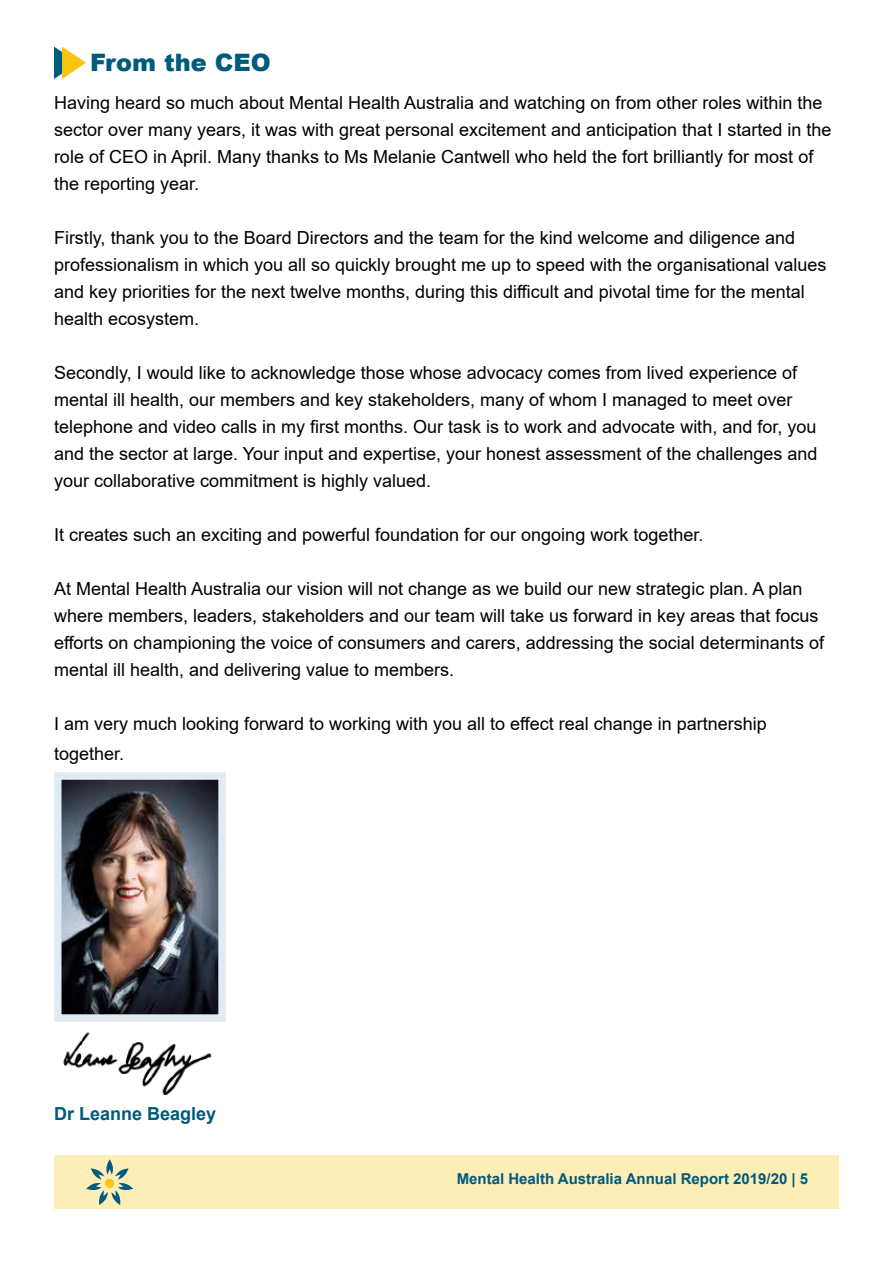
<style>
.page{position:relative;width:893px;height:1263px;background:#fff}
.page>*{position:absolute;margin:0;border:0;box-sizing:border-box;transform-origin:0 0}
.t1{font:900 24px "Arial";color:#005a7c}
.t2{font:18px/27px "Arial";color:#000}
.t3{font:700 18px "Arial";color:#005a7c}
.t4{font:700 15px "Arial";color:#005a7c}
</style>
<div class="page">
<div style="left:54px;top:1155px;width:785px;height:54px;background:#fdeeb7"></div>
<svg style="left:86px;top:1159px;width:47px;height:46px"></svg>
<div style="left:105px;top:1179px;width:9px;height:9px;background:#f9c612;border-radius:50%"></div>
<img style="left:63px;top:1032px;width:149px;height:63px">
<img style="left:63px;top:781px;width:154px;height:232px">
<div style="left:54px;top:772px;width:172px;height:250px;border:8px solid #e1ebf4"></div>
<svg style="left:54px;top:47px;width:32px;height:32px"></svg>
<h1 class="t1" style="left:90px;top:45px;width:182px">From the CEO</h1>
<p class="t2" style="left:54px;top:89px;width:779px">Having heard so much about Mental Health Australia and watching on from other roles within the sector over many years, it was with great personal excitement and anticipation that I started in the role of CEO in April. Many thanks to Ms Melanie Cantwell who held the fort brilliantly for most of the reporting year.</p>
<p class="t2" style="left:54px;top:224px;width:774px">Firstly, thank you to the Board Directors and the team for the kind welcome and diligence and professionalism in which you all so quickly brought me up to speed with the organisational values and key priorities for the next twelve months, during this difficult and pivotal time for the mental health ecosystem.</p>
<p class="t2" style="left:54px;top:359px;width:765px">Secondly, I would like to acknowledge those whose advocacy comes from lived experience of mental ill health, our members and key stakeholders, many of whom I managed to meet over telephone and video calls in my first months. Our task is to work and advocate with, and for, you and the sector at large. Your input and expertise, your honest assessment of the challenges and your collaborative commitment is highly valued.</p>
<p class="t2" style="left:54px;top:521px;width:651px">It creates such an exciting and powerful foundation for our ongoing work together.</p>
<p class="t2" style="left:54px;top:575px;width:771px">At Mental Health Australia our vision will not change as we build our new strategic plan. A plan where members, leaders, stakeholders and our team will take us forward in key areas that focus efforts on championing the voice of consumers and carers, addressing the social determinants of mental ill health, and delivering value to members.</p>
<p class="t2" style="left:54px;top:708px;width:714px;line-height:30px">I am very much looking forward to working with you all to effect real change in partnership together.</p>
<p class="t3" style="left:54px;top:1101px;width:164px">Dr Leanne Beagley</p>
<p class="t4" style="left:457px;top:1168px;width:353px">Mental Health Australia Annual Report 2019/20 | 5</p>
</div>
